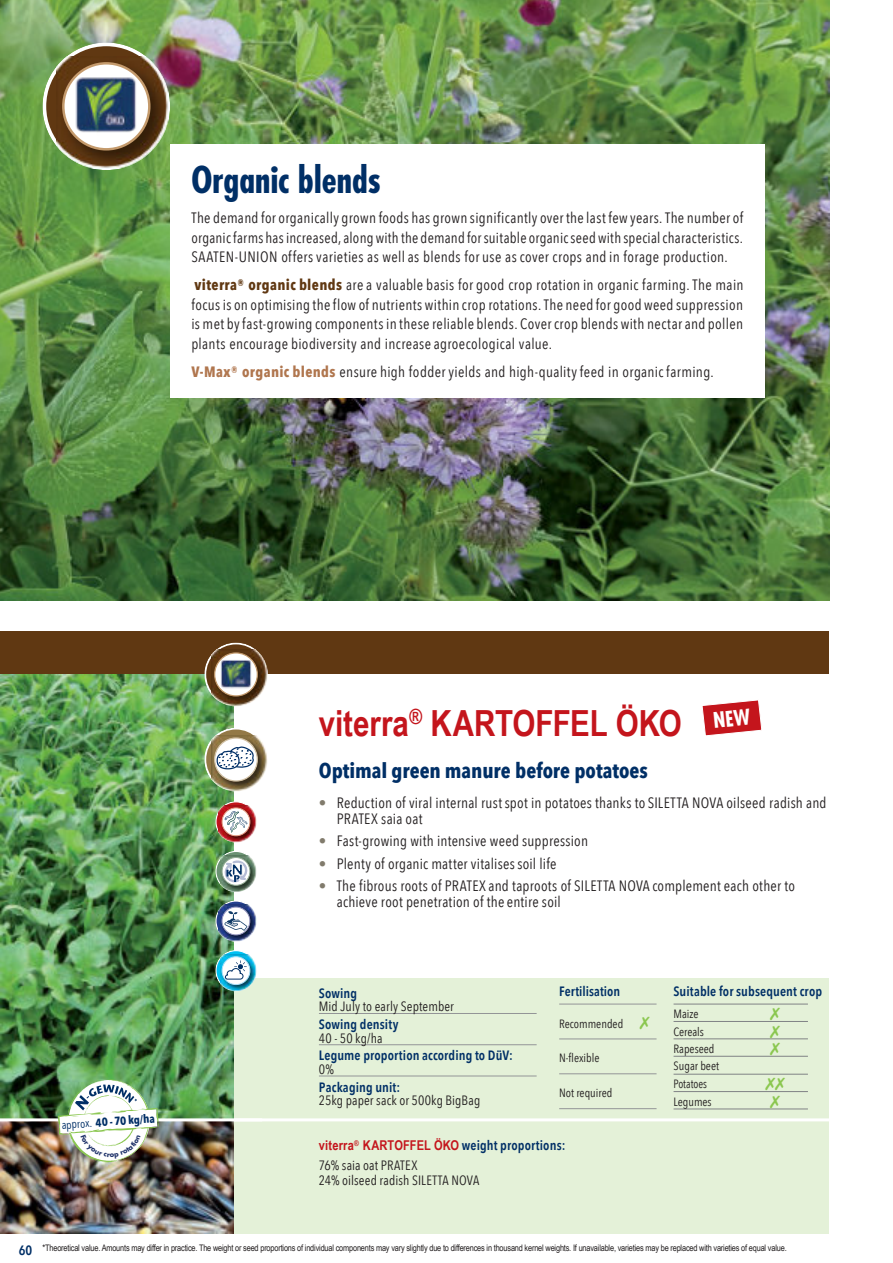
<style>
.page{position:relative;width:893px;height:1263px;background:#fff}
.page>*{position:absolute;margin:0;border:0;box-sizing:border-box;transform-origin:0 0}
.t1{font:700 36px "Arial Narrow";color:#c4151c}
.t2{font:700 condensed 36px "Futura";letter-spacing:.005em;color:#002f66}
.t3{font:700 21px "Avenir Next Condensed";color:#002f66}
.t4{font:15px/19.5px "Avenir Next Condensed";letter-spacing:.02em;color:#231f20;text-align:justify}
.t5{font:600 13.5px "Avenir Next Condensed";letter-spacing:.01em;color:#002f66}
.t6{font:13.5px/15px "Avenir Next Condensed";letter-spacing:.01em;color:#231f20}
.t7{font:700 13.5px "Arial Narrow";letter-spacing:.015em;color:#c4151c}
.t8{font:12px/18px "Avenir Next Condensed";color:#231f20}
.t9{font:700 11.55px "Avenir Next Condensed";color:#002f66}
.t10{font:9px "Arial Narrow";letter-spacing:-.02em;color:#231f20}
.s1{font-weight:700;color:#603812}
.s2{font-weight:700;color:#b0764e}
.s3{color:#817b6c}
.s4{font-weight:400}
.s5{color:#8bc750}
.s6{font-family:"Avenir Next Condensed";font-weight:600;color:#002f66}
</style>
<div class="page">
<div style="left:43px;top:978px;width:786px;height:255px;background:#e4f1d8"></div>
<hr style="left:43px;top:1118px;width:786px;height:3px;background:#fff">
<div style="left:0;top:631px;width:829px;height:43px;background:#603812"></div>
<img style="left:0;top:0;width:829px;height:601px">
<svg style="left:44px;top:44px;width:124px;height:124px;background:#77824c"></svg>
<div style="left:43px;top:43px;width:127px;height:127px;border:4px solid #fff;border-radius:50%"></div>
<img style="left:57px;top:57px;width:112px;height:112px">
<svg style="left:63px;top:63px;width:86px;height:86px"></svg>
<img style="left:75px;top:77px;width:63px;height:59px">
<div style="left:62px;top:62px;width:89px;height:89px;border:2px solid #c49a6c;border-radius:50%"></div>
<div style="left:170px;top:145px;width:595px;height:253px;background:#fff"></div>
<hr style="left:319px;top:1013px;width:218px;height:1px;background:#939597">
<hr style="left:319px;top:1044px;width:218px;height:1px;background:#939597">
<hr style="left:319px;top:1076px;width:218px;height:1px;background:#939597">
<hr style="left:559px;top:1004px;width:98px;height:1px;background:#939597">
<hr style="left:559px;top:1039px;width:98px;height:1px;background:#939597">
<hr style="left:559px;top:1073px;width:98px;height:1px;background:#939597">
<hr style="left:559px;top:1108px;width:98px;height:1px;background:#939597">
<hr style="left:674px;top:1004px;width:134px;height:1px;background:#808285">
<hr style="left:674px;top:1109px;width:134px;height:1px;background:#808285">
<img style="left:0;top:1121px;width:234px;height:112px">
<img style="left:0;top:674px;width:234px;height:444px">
<svg style="left:216px;top:802px;width:40px;height:40px"></svg>
<div style="left:215px;top:801px;width:42px;height:41px;border:1px solid #fff;border-radius:50%"></div>
<img style="left:219px;top:806px;width:38px;height:36px">
<svg style="left:222px;top:808px;width:28px;height:28px"></svg>
<div style="left:222px;top:807px;width:28px;height:29px;border:1px solid #e69e85;border-radius:50%"></div>
<svg style="left:225px;top:811px;width:22px;height:21px"></svg>
<svg style="left:216px;top:851px;width:40px;height:40px"></svg>
<div style="left:215px;top:851px;width:42px;height:41px;border:1px solid #fff;border-radius:50%"></div>
<img style="left:220px;top:855px;width:37px;height:37px">
<div style="left:222px;top:857px;width:28px;height:28px;background:#93ab94;border-radius:50%"></div>
<div style="left:222px;top:857px;width:28px;height:29px;border:1px solid #95ae96;border-radius:50%"></div>
<svg style="left:224px;top:859px;width:24px;height:25px"></svg>
<svg style="left:216px;top:901px;width:40px;height:40px"></svg>
<div style="left:215px;top:900px;width:42px;height:42px;border:1px solid #fff;border-radius:50%"></div>
<img style="left:219px;top:905px;width:37px;height:37px">
<svg style="left:222px;top:907px;width:28px;height:28px"></svg>
<div style="left:222px;top:907px;width:28px;height:28px;border:1px solid #9b9bc5;border-radius:50%"></div>
<svg style="left:224px;top:911px;width:23px;height:20px"></svg>
<svg style="left:216px;top:950px;width:40px;height:41px"></svg>
<div style="left:215px;top:950px;width:42px;height:41px;border:1px solid #fff;border-radius:50%"></div>
<img style="left:220px;top:954px;width:37px;height:37px">
<div style="left:222px;top:957px;width:28px;height:27px;background:#fff;border-radius:50%"></div>
<div style="left:222px;top:956px;width:28px;height:29px;border:1px solid #aae0fa;border-radius:50%"></div>
<svg style="left:225px;top:960px;width:22px;height:20px"></svg>
<svg style="left:204px;top:728px;width:64px;height:63px"></svg>
<svg style="left:204px;top:642px;width:51px;height:64px"></svg>
<img style="left:212px;top:649px;width:56px;height:57px">
<svg style="left:215px;top:653px;width:42px;height:43px"></svg>
<img style="left:220px;top:660px;width:32px;height:29px">
<div style="left:214px;top:652px;width:44px;height:44px;border:1px solid #c49a6c;border-radius:50%"></div>
<svg style="left:702px;top:700px;width:60px;height:36px"></svg>
<svg style="left:674px;top:1021px;width:134px;height:88px"></svg>
<img style="left:58px;top:1079px;width:101px;height:84px">
<h1 class="t2" style="left:191px;top:157px;width:191px">Organic blends</h1>
<p class="t4" style="left:191px;top:209px;width:553px">The demand for organically grown foods has grown significantly over the last few years.The number of organicfarms hasincreased, alongwith the demand forsuitable organicseed with specialcharacteristics.<br>SAATEN-UNION offers varieties as well as blends for use as cover crops and in forage production.</p>
<p class="t4" style="left:191px;top:276px;width:554px"><span class="s1">viterra® organic blends</span> are a valuable basis for good crop rotation in organic farming. The main focus is on optimising the flow of nutrients within crop rotations.The need for good weed suppression is met byfast-growing components in these reliable blends. Cover crop blends with nectar and pollen plants encourage biodiversity and increase agroecological value.</p>
<p class="t4" style="left:191px;top:362px;width:524px"><span class="s2">V-Max® organic blends</span> ensure high fodder yields and high-quality feed in organic farming.</p>
<h1 class="t1" style="left:319px;top:710px;width:364px">viterra<sup>®</sup> KARTOFFEL ÖKO</h1>
<h2 class="t3" style="left:319px;top:757px;width:330px">Optimal green manure before potatoes</h2>
<p class="t4" style="left:337px;top:795px;width:491px;line-height:16.5px;text-indent:-18px"><span class="s3">•</span> Reduction of viral internal rustspot in potatoes thanks to SILETTA NOVA oilseed radish and<br>PRATEX saia oat</p>
<p class="t4" style="left:319px;top:832px;width:271px"><span class="s3">•</span> Fast-growing with intensive weed suppression</p>
<p class="t4" style="left:319px;top:854px;width:239px"><span class="s3">•</span> Plenty of organic matter vitalisessoil life</p>
<p class="t4" style="left:337px;top:878px;width:460px;line-height:16.5px;text-indent:-18px"><span class="s3">•</span> The fibrous roots of PRATEX and taproots of SILETTA NOVA complement each other to achieve root penetration of the entire soil</p>
<p class="t9" style="left:61px;top:1117px;width:95px;rotate:-4deg"><span class="s4">approx.</span> 40 - 70 kg/ha</p>
<p class="t5" style="left:319px;top:984px;width:40px">Sowing</p>
<p class="t6" style="left:319px;top:999px;width:137px">Mid July to early September</p>
<p class="t5" style="left:319px;top:1015px;width:81px">Sowing density</p>
<p class="t6" style="left:319px;top:1031px;width:65px">40 - 50 kg/ha</p>
<p class="t5" style="left:319px;top:1047px;width:195px">Legume proportion according to DüV:</p>
<p class="t6" style="left:319px;top:1062px;width:17px">0%</p>
<p class="t5" style="left:319px;top:1078px;width:83px">Packaging unit:</p>
<p class="t6" style="left:319px;top:1093px;width:163px">25kg paper sack or 500kg BigBag</p>
<p class="t5" style="left:559px;top:982px;width:63px">Fertilisation</p>
<p class="t8" style="left:559px;top:1015px;width:92px">Recommended <span class="s5">✗</span></p>
<p class="t8" style="left:559px;top:1049px;width:42px">N-flexible</p>
<p class="t8" style="left:559px;top:1084px;width:55px">Not required</p>
<p class="t7" style="left:319px;top:1140px;width:248px">viterra<sup>®</sup> KARTOFFEL ÖKO <span class="s6">weight proportions:</span></p>
<p class="t6" style="left:319px;top:1158px;width:162px">76% saia oat PRATEX<br>24% oilseed radish SILETTA NOVA</p>
<p class="t5" style="left:674px;top:982px;width:150px">Suitable for subsequent crop</p>
<p class="t8" style="left:674px;top:1005px;width:27px">Maize</p>
<p class="t8" style="left:674px;top:1023px;width:32px">Cereals</p>
<p class="t8" style="left:674px;top:1040px;width:42px">Rapeseed</p>
<p class="t8" style="left:674px;top:1057px;width:47px">Sugar beet<br>Potatoes</p>
<p class="t8" style="left:674px;top:1093px;width:40px">Legumes</p>
<p class="t5" style="left:19px;top:1242px;width:15px">60</p>
<p class="t10" style="left:43px;top:1245px;width:746px">*Theoretical value. Amounts may differ in practice. The weight or seed proportions of individual components may vary slightly due to differences in thousand kernel weights. If unavailable, varieties may be replaced with varieties of equal value.</p>
</div>
